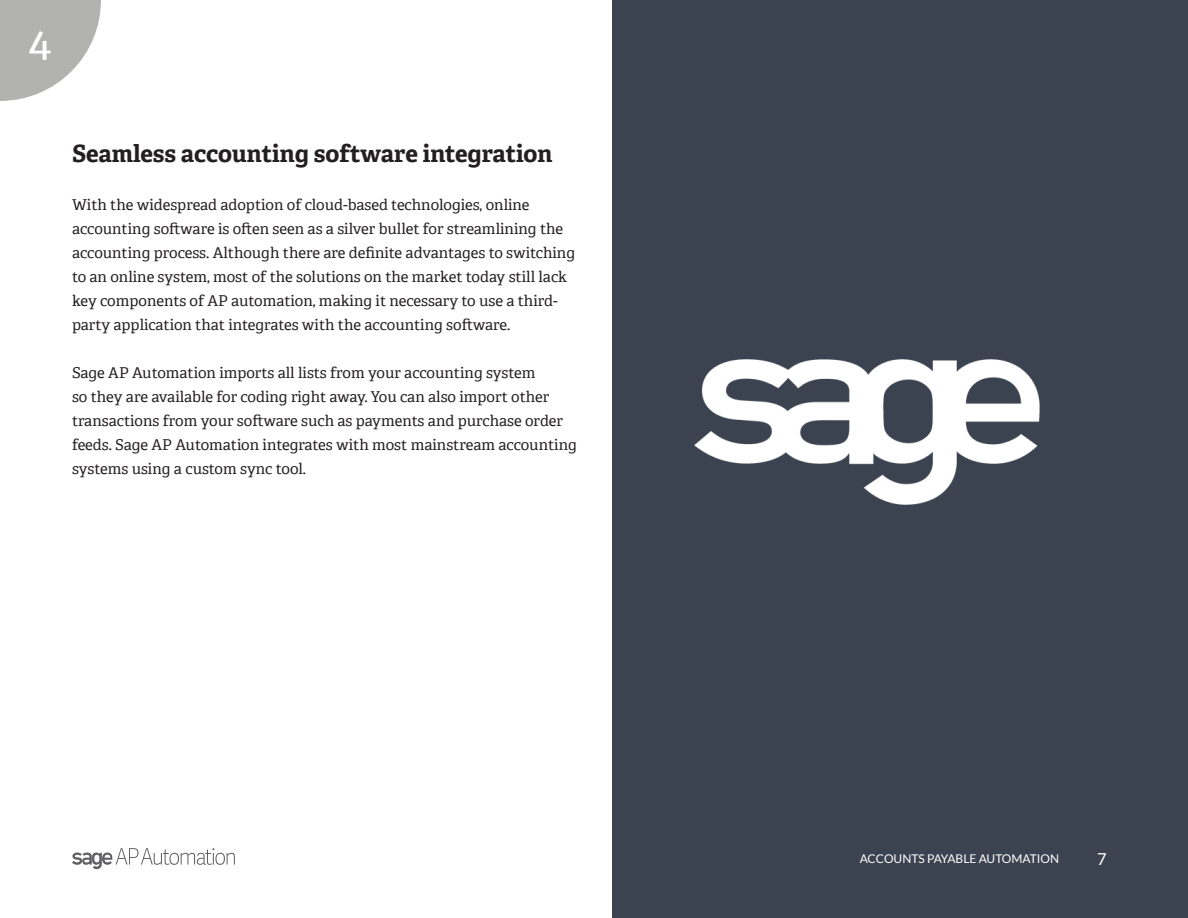
<style>
.page{position:relative;width:1188px;height:918px;background:#fff}
.page>*{position:absolute;margin:0;border:0;box-sizing:border-box;transform-origin:0 0}
.P1{font:45px "Adelle SAGE";color:#fff}
.P1-2{font:700 24px "Adelle SAGE";letter-spacing:-.005em;color:#231f20}
.t1{font:16.5px "Lato";color:#fff}
.P1-3{font:15px/24px "Adelle SAGE";color:#231f20}
.t2{font:12px "Lato";color:#fff}
</style>
<div class="page">
<div style="left:612px;top:0;width:576px;height:918px;background:#3c4350"></div>
<svg style="left:72px;top:848px;width:163px;height:21px"></svg>
<svg style="left:0;top:0;width:101px;height:101px"></svg>
<img style="left:694px;top:359px;width:346px;height:146px">
<p class="P1" style="left:28px;top:8px;width:25px">4</p>
<p class="P1-2" style="left:72px;top:136px;width:482px">Seamless accounting software integration</p>
<p class="P1-3" style="left:72px;top:192px;width:505px">With the widespread adoption of cloud-based technologies, online accounting software is often seen as a silver bullet for streamlining the accounting process. Although there are definite advantages to switching to an online system, most of the solutions on the market today still lack key components of AP automation, making it necessary to use a third&shy;party application that integrates with the accounting software.</p>
<p class="P1-3" style="left:72px;top:360px;width:506px">Sage AP Automation imports all lists from your accounting system<br>so they are available for coding right away. You can also import other transactions from your software such as payments and purchase order feeds. Sage AP Automation integrates with most mainstream accounting systems using a custom sync tool.</p>
<p class="t2" style="left:860px;top:852px;width:201px">ACCOUNTS PAYABLE AUTOMATION</p>
<p class="t1" style="left:1097px;top:850px;width:11px">7</p>
</div>
